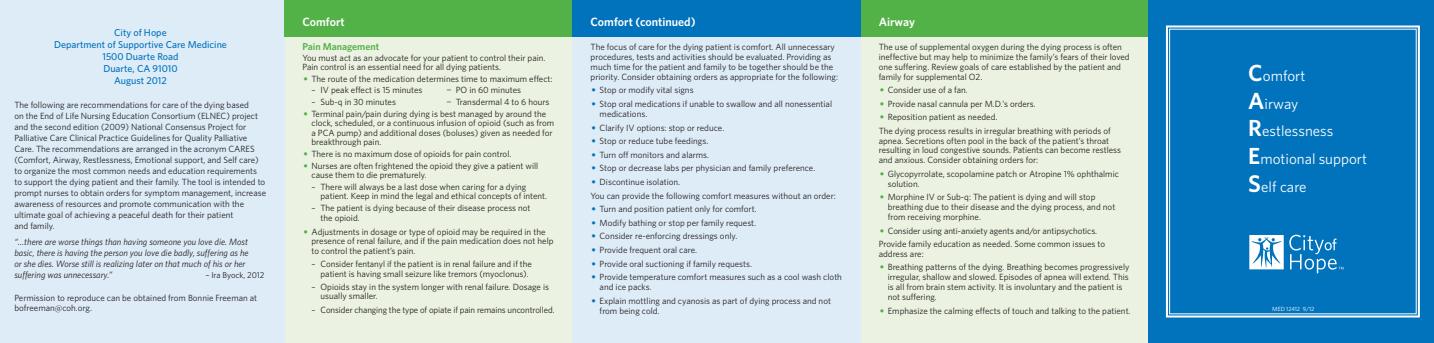
<style>
.page{position:relative;width:1434px;height:343px;background:#fff}
.page>*{position:absolute;margin:0;border:0;box-sizing:border-box;transform-origin:0 0}
.t1{font:15px/27.6px "Whitney";color:#fff}
.t2{font:600 12px "Whitney";color:#fff}
.t3{font:500 10px/12px "Whitney";color:#0073bc;text-align:center}
.t4{font:600 10px "Whitney";color:#52b147}
.t5{font:italic 9.2px/11px "Whitney";color:#231f20}
.t6{font:9px/10px "Whitney";color:#231f20}
.t7{font:8.5px "Whitney";color:#231f20}
.t8{font:6px "Whitney";color:#fff}
.s1{font-style:italic;font-size:9px}
.s2{font-family:"Sabon";color:#52b147}
.s3{font-family:"Sabon";color:#0073bc}
.s4{font-weight:600;font-size:23.3px}
.s5{font-weight:600;font-size:24.1px}
</style>
<div class="page">
<div style="left:860px;top:1px;width:288px;height:342px;background:#ebf2e1"></div>
<div style="left:284px;top:1px;width:288px;height:342px;background:#ebf2e1"></div>
<div style="left:0;top:1px;width:284px;height:342px;background:#deecf8"></div>
<div style="left:284px;top:1px;width:288px;height:36px;background:#52b147"></div>
<div style="left:860px;top:1px;width:288px;height:36px;background:#52b147"></div>
<div style="left:572px;top:1px;width:288px;height:342px;background:#deecf8"></div>
<div style="left:572px;top:1px;width:288px;height:36px;background:#0073bc"></div>
<div style="left:1148px;top:1px;width:285px;height:342px;background:#0073bc"></div>
<svg style="left:1165px;top:25px;width:255px;height:293px"></svg>
<svg style="left:1249px;top:235px;width:34px;height:34px"></svg>
<svg style="left:1289px;top:235px;width:54px;height:38px"></svg>
<p class="t3" style="left:54px;top:26px;width:174px">City of Hope<br>Department of Supportive Care Medicine<br>1500 Duarte Road<br>Duarte, CA 91010<br>August 2012</p>
<p class="t6" style="left:14px;top:100px;width:253px;line-height:11px">The following are recommendations for care of the dying based<br>on the End of Life Nursing Education Consortium (ELNEC) project and the second edition (2009) National Consensus Project for Palliative Care Clinical Practice Guidelines for Quality Palliative Care. The recommendations are arranged in the acronym CARES (Comfort, Airway, Restlessness, Emotional support, and Self care) to organize the most common needs and education requirements to support the dying patient and their family. The tool is intended to prompt nurses to obtain orders for symptom management, increase awareness of resources and promote communication with the ultimate goal of achieving a peaceful death for their patient<br>and family.</p>
<p class="t5" style="left:14px;top:236px;width:236px">“…there are worse things than having someone you love die. Most basic, there is having the person you love die badly, suffering as he or she dies. Worse still is realizing later on that much of his or her suffering was unnecessary.”</p>
<p class="t7" style="left:205px;top:270px;width:61px"><span class="s1">–</span> Ira Byock, 2012</p>
<p class="t6" style="left:14px;top:293px;width:244px">Permission to reproduce can be obtained from Bonnie Freeman at bofreeman@coh.org.</p>
<h2 class="t2" style="left:302px;top:15px;width:44px">Comfort</h2>
<p class="t4" style="left:302px;top:40px;width:78px">Pain Management</p>
<p class="t6" style="left:302px;top:53px;width:244px;line-height:9.6px">You must act as an advocate for your patient to control their pain.<br>Pain control is an essential need for all dying patients.</p>
<p class="t6" style="left:303px;top:74px;width:250px"><span class="s2">•</span> The route of the medication determines time to maximum effect:</p>
<p class="t6" style="left:311px;top:85px;width:112px">– IV peak effect is 15 minutes</p>
<p class="t6" style="left:446px;top:85px;width:76px">¬ PO in 60 minutes</p>
<p class="t6" style="left:311px;top:97px;width:86px">– Sub-q in 30 minutes</p>
<p class="t6" style="left:446px;top:97px;width:104px">¬ Transdermal 4 to 6 hours</p>
<p class="t6" style="left:311px;top:109px;width:244px;line-height:9.6px;text-indent:-8px"><span class="s2">•</span> Terminal pain/pain during dying is best managed by around the clock, scheduled, or a continuous infusion of opioid (such as from a PCA pump) and additional doses (boluses) given as needed for breakthrough pain.</p>
<p class="t6" style="left:303px;top:149px;width:209px"><span class="s2">•</span> There is no maximum dose of opioids for pain control.</p>
<p class="t6" style="left:311px;top:161px;width:228px;line-height:9.6px;text-indent:-8px"><span class="s2">•</span> Nurses are often frightened the opioid they give a patient will cause them to die prematurely.</p>
<p class="t6" style="left:320px;top:182px;width:228px;line-height:9.6px;text-indent:-9px">– There will always be a last dose when caring for a dying patient. Keep in mind the legal and ethical concepts of intent.</p>
<p class="t6" style="left:320px;top:203px;width:211px;text-indent:-9px">– The patient is dying because of their disease process not the opioid.</p>
<p class="t6" style="left:311px;top:226px;width:243px;line-height:9.6px;text-indent:-8px"><span class="s2">•</span> Adjustments in dosage or type of opioid may be required in the presence of renal failure, and if the pain medication does not help to control the patient’s pain.</p>
<p class="t6" style="left:320px;top:259px;width:213px;line-height:9.6px;text-indent:-9px">– Consider fentanyl if the patient is in renal failure and if the patient is having small seizure like tremors (myoclonus).</p>
<p class="t6" style="left:320px;top:282px;width:230px;line-height:9.6px;text-indent:-9px">– Opioids stay in the system longer with renal failure. Dosage is usually smaller.</p>
<p class="t6" style="left:311px;top:305px;width:244px">– Consider changing the type of opiate if pain remains uncontrolled.</p>
<h2 class="t2" style="left:590px;top:15px;width:106px">Comfort (continued)</h2>
<p class="t6" style="left:590px;top:42px;width:249px">The focus of care for the dying patient is comfort. All unnecessary procedures, tests and activities should be evaluated. Providing as much time for the patient and family to be together should be the priority. Consider obtaining orders as appropriate for the following:</p>
<p class="t6" style="left:591px;top:85px;width:103px"><span class="s3">•</span> Stop or modify vital signs</p>
<p class="t6" style="left:599px;top:99px;width:234px;text-indent:-8px"><span class="s3">•</span> Stop oral medications if unable to swallow and all nonessential medications.</p>
<p class="t6" style="left:591px;top:122px;width:134px"><span class="s3">•</span> Clarify IV options: stop or reduce.</p>
<p class="t6" style="left:591px;top:136px;width:118px"><span class="s3">•</span> Stop or reduce tube feedings.</p>
<p class="t6" style="left:591px;top:150px;width:119px"><span class="s3">•</span> Turn off monitors and alarms.</p>
<p class="t6" style="left:591px;top:163px;width:225px"><span class="s3">•</span> Stop or decrease labs per physician and family preference.</p>
<p class="t6" style="left:590px;top:175px;width:247px;line-height:13.6px"><span class="s3">•</span> Discontinue isolation.<br>You can provide the following comfort measures without an order:</p>
<p class="t6" style="left:591px;top:204px;width:166px"><span class="s3">•</span> Turn and position patient only for comfort.</p>
<p class="t6" style="left:591px;top:218px;width:166px"><span class="s3">•</span> Modify bathing or stop per family request.</p>
<p class="t6" style="left:591px;top:231px;width:147px"><span class="s3">•</span> Consider re-enforcing dressings only.</p>
<p class="t6" style="left:591px;top:245px;width:107px"><span class="s3">•</span> Provide frequent oral care.</p>
<p class="t6" style="left:591px;top:258px;width:162px"><span class="s3">•</span> Provide oral suctioning if family requests.</p>
<p class="t6" style="left:599px;top:272px;width:244px;text-indent:-8px"><span class="s3">•</span> Provide temperature comfort measures such as a cool wash cloth and ice packs.</p>
<p class="t6" style="left:599px;top:296px;width:233px;text-indent:-8px"><span class="s3">•</span> Explain mottling and cyanosis as part of dying process and not from being cold.</p>
<h2 class="t2" style="left:878px;top:15px;width:38px">Airway</h2>
<p class="t6" style="left:878px;top:42px;width:252px">The use of supplemental oxygen during the dying process is often ineffective but may help to minimize the family’s fears of their loved one suffering. Review goals of care established by the patient and family for supplemental O2.</p>
<p class="t6" style="left:879px;top:85px;width:90px"><span class="s2">•</span> Consider use of a fan.</p>
<p class="t6" style="left:879px;top:98px;width:158px"><span class="s2">•</span> Provide nasal cannula per M.D.’s orders.</p>
<p class="t6" style="left:878px;top:110px;width:233px;line-height:13.4px"><span class="s2">•</span> Reposition patient as needed.<br>The dying process results in irregular breathing with periods of</p>
<p class="t6" style="left:878px;top:135px;width:244px">apnea. Secretions often pool in the back of the patient’s throat resulting in loud congestive sounds. Patients can become restless and anxious. Consider obtaining orders for:</p>
<p class="t6" style="left:887px;top:169px;width:233px;text-indent:-8px"><span class="s2">•</span> Glycopyrrolate, scopolamine patch or Atropine 1% ophthalmic solution.</p>
<p class="t6" style="left:887px;top:192px;width:229px;text-indent:-8px"><span class="s2">•</span> Morphine IV or Sub-q: The patient is dying and will stop breathing due to their disease and the dying process, and not from receiving morphine.</p>
<p class="t6" style="left:878px;top:223px;width:228px;line-height:13.5px"><span class="s2">•</span> Consider using anti-anxiety agents and/or antipsychotics.<br>Provide family education as needed. Some common issues to</p>
<p class="t6" style="left:878px;top:249px;width:46px">address are:</p>
<p class="t6" style="left:887px;top:262px;width:243px;text-indent:-8px"><span class="s2">•</span> Breathing patterns of the dying. Breathing becomes progressively irregular, shallow and slowed. Episodes of apnea will extend. This is all from brain stem activity. It is involuntary and the patient is not suffering.</p>
<p class="t6" style="left:879px;top:306px;width:252px"><span class="s2">•</span> Emphasize the calming effects of touch and talking to the patient.</p>
<h1 class="t1" style="left:1248px;top:62px;width:120px"><span class="s4">C</span>omfort<br><span class="s4">A</span>irway<br><span class="s4">R</span>estlessness<br><span class="s4">E</span>motional support<br><span class="s5">S</span>elf care</h1>
<p class="t8" style="left:1272px;top:305px;width:44px">MED 12412 9/12</p>
</div>
